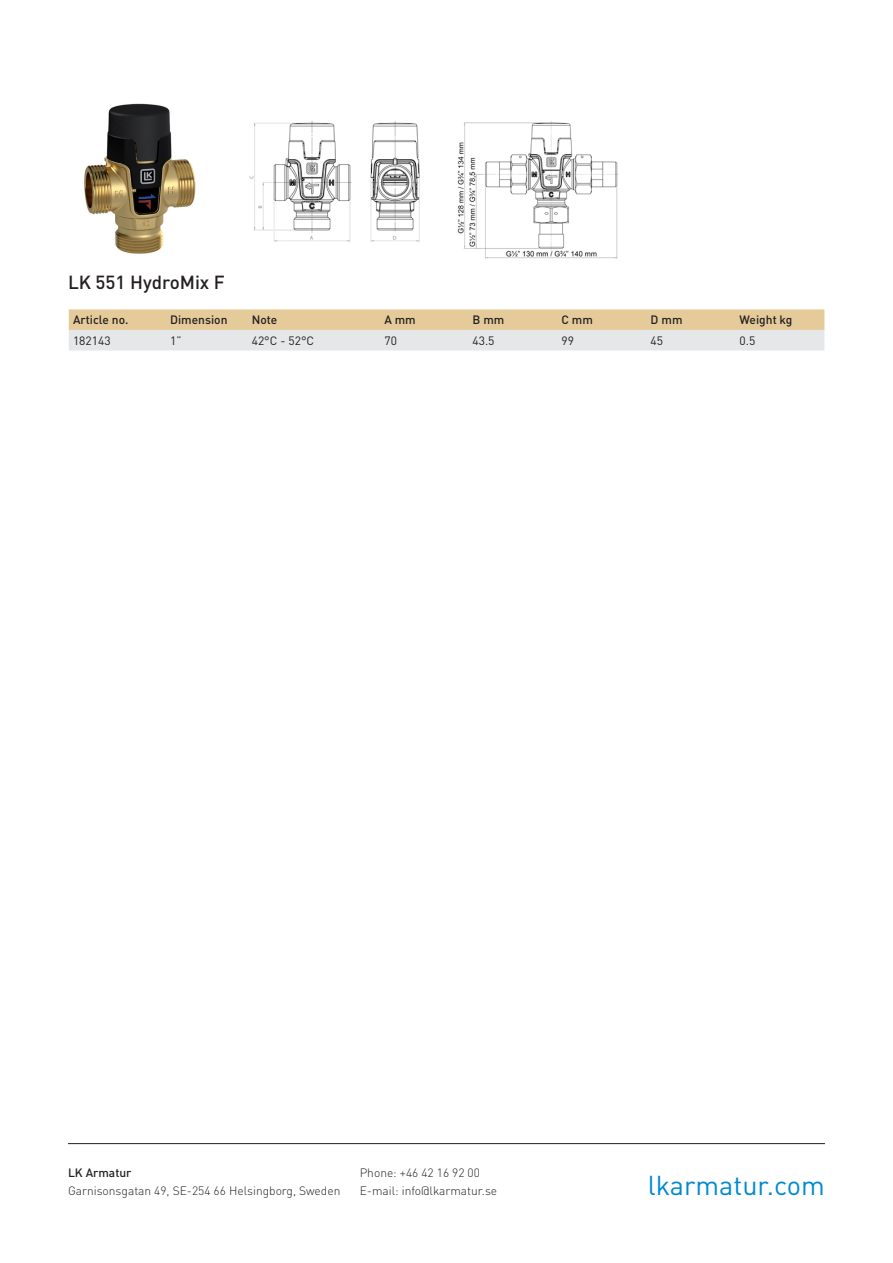
<style>
.page{position:relative;width:893px;height:1263px;background:#fff}
.page>*{position:absolute;margin:0;border:0;box-sizing:border-box;transform-origin:0 0}
.t1{font:27px "DIN Pro";color:#0089cf}
.t2{font:500 18.75px "DIN Pro";color:#231f20}
.t3{font:300 12px "DIN Pro";color:#231f20}
.TableHead{font:500 12px "DIN Pro";color:#231f20}
.TableBody{font:12px "DIN Pro";color:#231f20}
</style>
<div class="page">
<hr style="left:68px;top:1143px;width:757px;height:1px;background:#231f20">
<img style="left:84px;top:103px;width:112px;height:151px">
<svg style="left:69px;top:309px;width:755px;height:41px;background:#e6d9c1"></svg>
<img style="left:249px;top:121px;width:370px;height:138px">
<p class="t2" style="left:68px;top:267px;width:158px">LK 551 HydroMix F</p>
<p class="TableHead" style="left:73px;top:310px;width:57px">Article no.</p>
<p class="TableHead" style="left:170px;top:310px;width:59px">Dimension</p>
<p class="TableHead" style="left:252px;top:310px;width:27px">Note</p>
<p class="TableHead" style="left:384px;top:310px;width:33px">A mm</p>
<p class="TableHead" style="left:472px;top:310px;width:33px">B mm</p>
<p class="TableHead" style="left:562px;top:310px;width:33px">C mm</p>
<p class="TableHead" style="left:651px;top:310px;width:33px">D mm</p>
<p class="TableHead" style="left:740px;top:310px;width:54px">Weight kg</p>
<p class="TableBody" style="left:73px;top:331px;width:39px">182143</p>
<p class="TableBody" style="left:170px;top:331px;width:13px">1”</p>
<p class="TableBody" style="left:252px;top:331px;width:64px">42°C - 52°C</p>
<p class="TableBody" style="left:384px;top:331px;width:14px">70</p>
<p class="TableBody" style="left:472px;top:331px;width:24px">43.5</p>
<p class="TableBody" style="left:562px;top:331px;width:14px">99</p>
<p class="TableBody" style="left:651px;top:331px;width:14px">45</p>
<p class="TableBody" style="left:740px;top:331px;width:17px">0.5</p>
<p class="TableHead" style="left:68px;top:1163px;width:65px">LK Armatur</p>
<p class="t3" style="left:68px;top:1181px;width:274px">Garnisonsgatan 49, SE-254 66 Helsingborg, Sweden</p>
<p class="t3" style="left:360px;top:1163px;width:122px">Phone: +46 42 16 92 00</p>
<p class="t3" style="left:360px;top:1181px;width:139px">E-mail: info@lkarmatur.se</p>
<p class="t1" style="left:648px;top:1164px;width:179px">lkarmatur.com</p>
</div>
